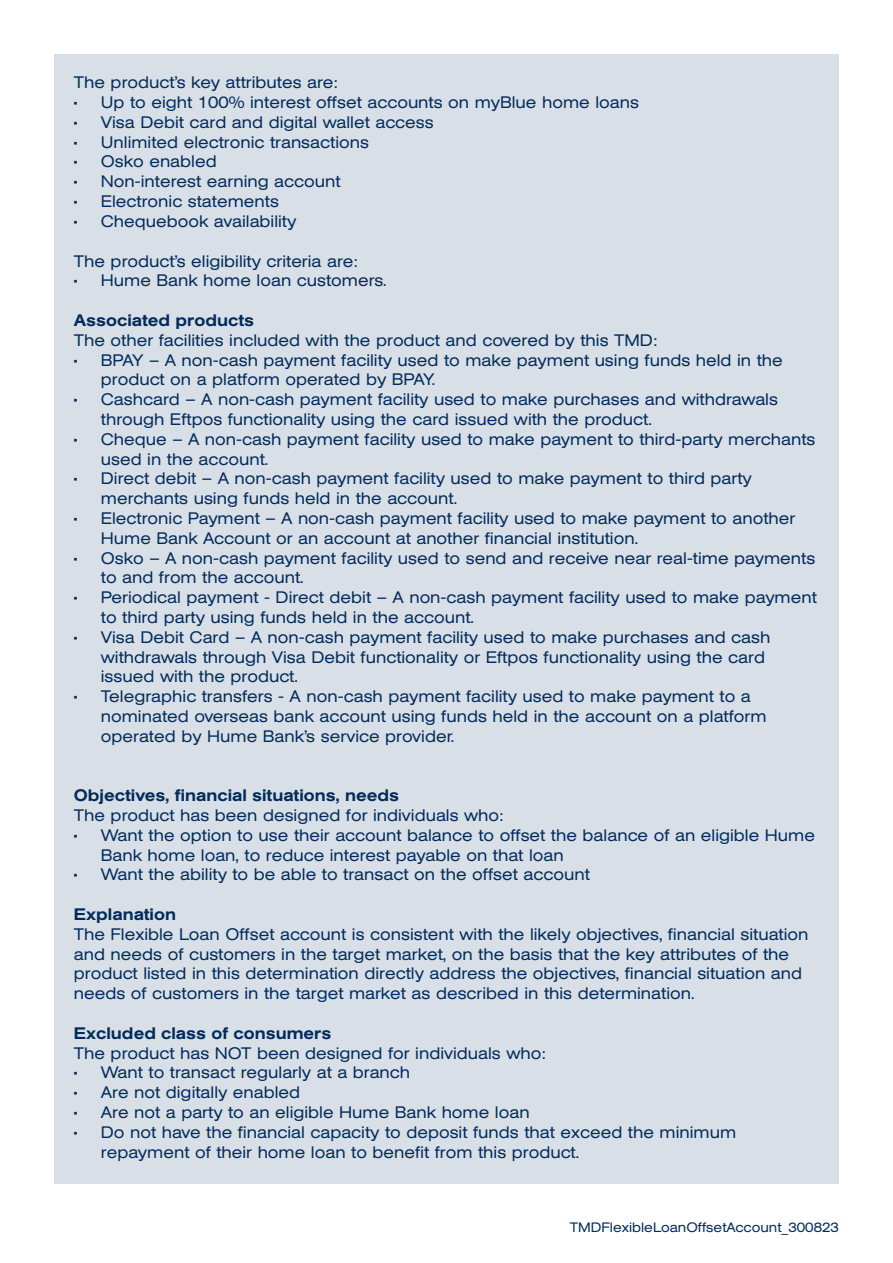
<style>
.page{position:relative;width:893px;height:1263px;background:#fff}
.page>*{position:absolute;margin:0;border:0;box-sizing:border-box;transform-origin:0 0}
.t1{font:expanded 16.5px/19.8px "AG Book Pro";color:#002b5c}
.t2{font:500 expanded 16.5px "AG Book Pro";color:#002b5c}
.t3{font:expanded 13.5px "AG Book Pro";color:#002b5c}
</style>
<div class="page">
<div style="left:54px;top:54px;width:785px;height:1129px;background:#d9dfe6"></div>
<p class="t1" style="left:74px;top:73px;width:265px">The product’s key attributes are:</p>
<p class="t1" style="left:74px;top:92px;width:567px">• Up to eight 100% interest offset accounts on myBlue home loans</p>
<p class="t1" style="left:74px;top:112px;width:361px">• Visa Debit card and digital wallet access</p>
<p class="t1" style="left:74px;top:132px;width:297px">• Unlimited electronic transactions</p>
<p class="t1" style="left:74px;top:152px;width:144px">• Osko enabled</p>
<p class="t1" style="left:74px;top:172px;width:268px">• Non-interest earning account</p>
<p class="t1" style="left:74px;top:191px;width:207px">• Electronic statements</p>
<p class="t1" style="left:74px;top:211px;width:224px">• Chequebook availability</p>
<p class="t1" style="left:74px;top:251px;width:285px">The product’s eligibility criteria are:</p>
<p class="t1" style="left:74px;top:271px;width:314px">• Hume Bank home loan customers.</p>
<p class="t2" style="left:74px;top:309px;width:182px">Associated products</p>
<p class="t1" style="left:74px;top:330px;width:585px">The other facilities included with the product and covered by this TMD:</p>
<p class="t1" style="left:101px;top:350px;width:683px;text-indent:-27px">• BPAY – A non-cash payment facility used to make payment using funds held in the product on a platform operated by BPAY.</p>
<p class="t1" style="left:101px;top:389px;width:679px;text-indent:-27px">• Cashcard – A non-cash payment facility used to make purchases and withdrawals through Eftpos functionality using the card issued with the product.</p>
<p class="t1" style="left:101px;top:429px;width:716px;text-indent:-27px">• Cheque – A non-cash payment facility used to make payment to third-party merchants used in the account.</p>
<p class="t1" style="left:101px;top:469px;width:652px;text-indent:-27px">• Direct debit – A non-cash payment facility used to make payment to third party merchants using funds held in the account.</p>
<p class="t1" style="left:101px;top:508px;width:696px;text-indent:-27px">• Electronic Payment – A non-cash payment facility used to make payment to another<br>Hume Bank Account or an account at another financial institution.</p>
<p class="t1" style="left:101px;top:548px;width:716px;text-indent:-27px">• Osko – A non-cash payment facility used to send and receive near real-time payments to and from the account.</p>
<p class="t1" style="left:101px;top:587px;width:717px;text-indent:-27px">• Periodical payment - Direct debit – A non-cash payment facility used to make payment to third party using funds held in the account.</p>
<p class="t1" style="left:101px;top:627px;width:671px;text-indent:-27px">• Visa Debit Card – A non-cash payment facility used to make purchases and cash withdrawals through Visa Debit functionality or Eftpos functionality using the card issued with the product.</p>
<p class="t1" style="left:101px;top:686px;width:667px;text-indent:-27px">• Telegraphic transfers - A non-cash payment facility used to make payment to a nominated overseas bank account using funds held in the account on a platform operated by Hume Bank’s service provider.</p>
<p class="t2" style="left:74px;top:785px;width:327px">Objectives, financial situations, needs</p>
<p class="t1" style="left:74px;top:805px;width:431px">The product has been designed for individuals who:</p>
<p class="t1" style="left:101px;top:825px;width:716px;text-indent:-27px">• Want the option to use their account balance to offset the balance of an eligible Hume<br>Bank home loan, to reduce interest payable on that loan</p>
<p class="t1" style="left:74px;top:865px;width:517px">• Want the ability to be able to transact on the offset account</p>
<p class="t2" style="left:74px;top:903px;width:104px">Explanation</p>
<p class="t1" style="left:74px;top:924px;width:736px">The Flexible Loan Offset account is consistent with the likely objectives, financial situation and needs of customers in the target market, on the basis that the key attributes of the product listed in this determination directly address the objectives, financial situation and needs of customers in the target market as described in this determination.</p>
<p class="t2" style="left:74px;top:1022px;width:259px">Excluded class of consumers</p>
<p class="t1" style="left:74px;top:1043px;width:473px">The product has NOT been designed for individuals who:</p>
<p class="t1" style="left:74px;top:1063px;width:338px">• Want to transact regularly at a branch</p>
<p class="t1" style="left:74px;top:1082px;width:228px">• Are not digitally enabled</p>
<p class="t1" style="left:74px;top:1102px;width:457px">• Are not a party to an eligible Hume Bank home loan</p>
<p class="t1" style="left:101px;top:1122px;width:637px;text-indent:-27px">• Do not have the financial capacity to deposit funds that exceed the minimum repayment of their home loan to benefit from this product.</p>
<p class="t3" style="left:570px;top:1218px;width:271px">TMDFlexibleLoanOffsetAccount_300823</p>
</div>
